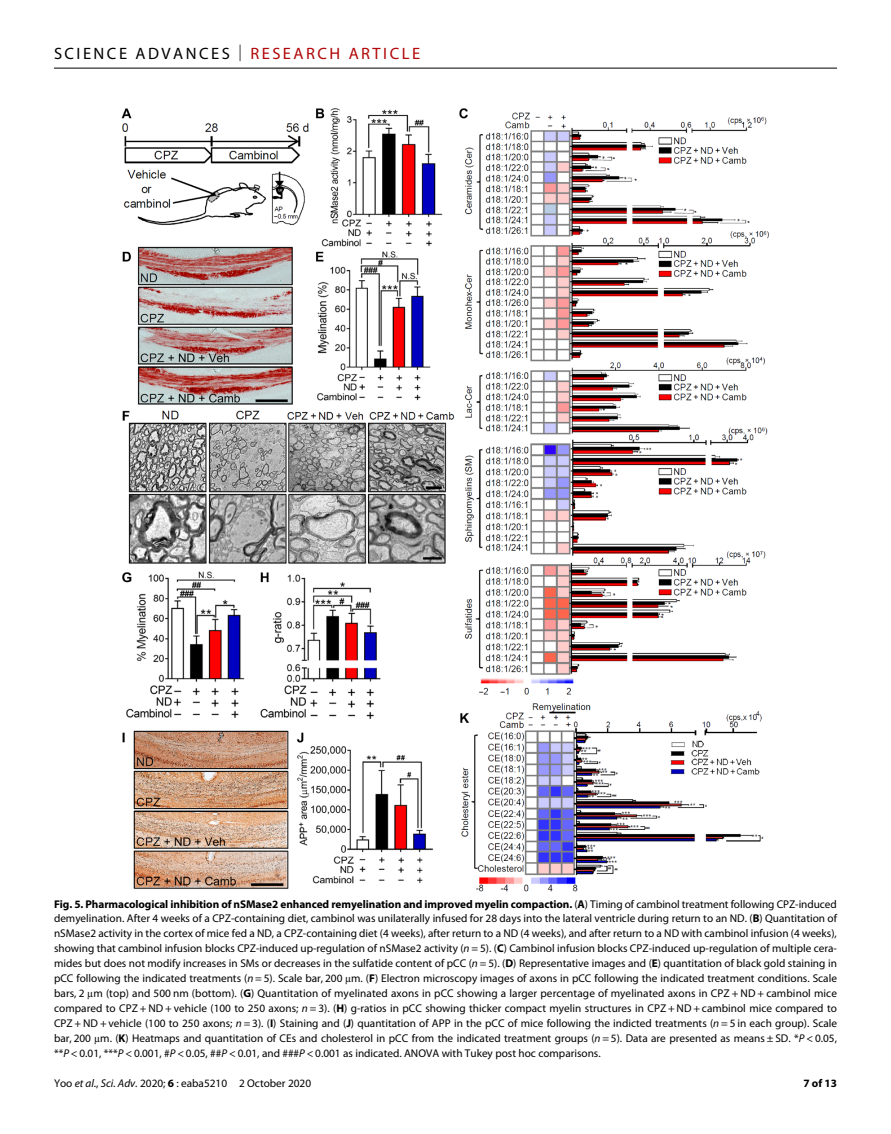
<style>
.page{position:relative;width:891px;height:1134px;background:#fff}
.page>*{position:absolute;margin:0;border:0;box-sizing:border-box;transform-origin:0 0}
.t1{font:16.5px "Myriad Pro";letter-spacing:.15em;color:#000}
.t2{font:11.25px/15px "Myriad Pro";color:#000;text-align:justify}
.t3{font:700 11.25px "Myriad Pro";color:#000}
.s1{font-weight:300}
.s2{color:#b10508}
.s3{font-weight:700}
.s4{font-style:italic}
</style>
<div class="page">
<hr style="left:54px;top:68px;width:783px;height:1px;background:#000">
<img style="left:122px;top:108px;width:647px;height:783px">
<h1 class="t1" style="left:54px;top:40px;width:368px">SCIENCE ADVANCES <span class="s1">|</span> <span class="s2">RESEARCH ARTICLE</span></h1>
<p class="t2" style="left:54px;top:896px;width:785px"><span class="s3">Fig. 5. Pharmacological inhibition of nSMase2 enhanced remyelination and improved myelin compaction.</span> (<span class="s3">A</span>) Timing of cambinol treatment following CPZ-induced demyelination. After 4 weeks of a CPZ-containing diet, cambinol was unilaterally infused for 28 days into the lateral ventricle during return to an ND. (<span class="s3">B</span>) Quantitation of nSMase2 activity in the cortex of mice fed a ND, a CPZ-containing diet (4 weeks), after return to a ND (4 weeks), and after return to a ND with cambinol infusion (4 weeks), showing that cambinol infusion blocks CPZ-induced up-regulation of nSMase2 activity (<span class="s4">n</span> = 5). (<span class="s3">C</span>) Cambinol infusion blocks CPZ-induced up-regulation of multiple cera&shy;mides but does not modify increases in SMs or decreases in the sulfatide content of pCC (<span class="s4">n</span> = 5). (<span class="s3">D</span>) Representative images and (<span class="s3">E</span>) quantitation of black gold staining in pCC following the indicated treatments (<span class="s4">n</span> = 5). Scale bar, 200 m. (<span class="s3">F</span>) Electron microscopy images of axons in pCC following the indicated treatment conditions. Scale bars, 2 m (top) and 500 nm (bottom). (<span class="s3">G</span>) Quantitation of myelinated axons in pCC showing a larger percentage of myelinated axons in CPZ + ND + cambinol mice compared to CPZ + ND + vehicle (100 to 250 axons; <span class="s4">n</span> = 3). (<span class="s3">H</span>) g-ratios in pCC showing thicker compact myelin structures in CPZ + ND + cambinol mice compared to CPZ + ND + vehicle (100 to 250 axons; <span class="s4">n</span> = 3). (<span class="s3">I</span>) Staining and (<span class="s3">J</span>) quantitation of APP in the pCC of mice following the indicted treatments (<span class="s4">n</span> = 5 in each group). Scale bar, 200 m. (<span class="s3">K</span>) Heatmaps and quantitation of CEs and cholesterol in pCC from the indicated treatment groups (<span class="s4">n</span> = 5). Data are presented as means ± SD. *<span class="s4">P</span> &lt; 0.05, **<span class="s4">P</span> &lt; 0.01, ***<span class="s4">P</span> &lt; 0.001, #<span class="s4">P</span> &lt; 0.05, ##<span class="s4">P</span> &lt; 0.01, and ###<span class="s4">P</span> &lt; 0.001 as indicated. ANOVA with Tukey post hoc comparisons.</p>
<p class="t2" style="left:54px;top:1076px;width:259px">Yoo <span class="s4">et al</span>., <span class="s4">Sci. Adv.</span> 2020; <span class="s3">6</span> : eaba5210 2 October 2020</p>
<p class="t3" style="left:803px;top:1074px;width:35px">7 of 13</p>
</div>
